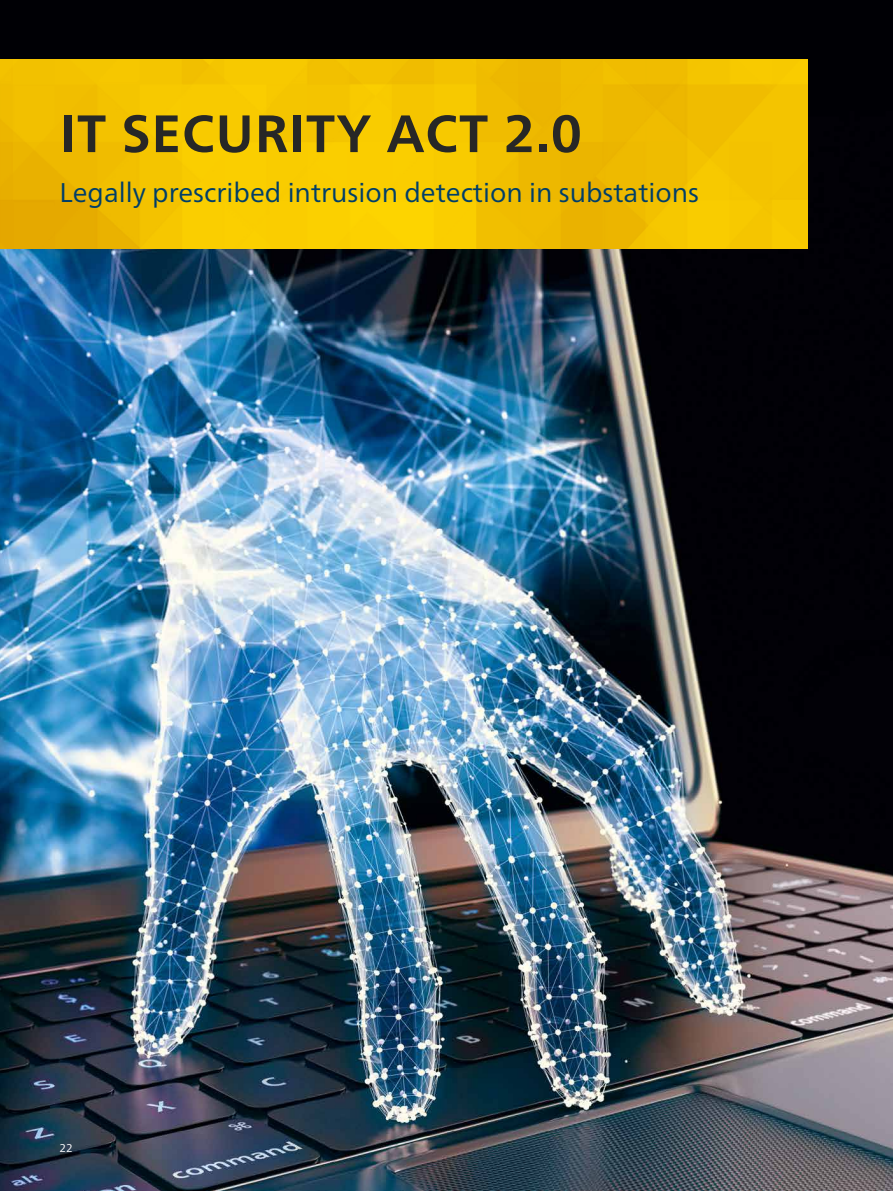
<style>
.page{position:relative;width:893px;height:1191px;background:#fff}
.page>*{position:absolute;margin:0;border:0;box-sizing:border-box;transform-origin:0 0}
.t1{font:700 52.5px "Frutiger Neue LTW1 G";letter-spacing:.02em;color:#272726}
.t2{font:27px "Frutiger Neue LTW1 G";color:#003e69}
.t3{font:11.25px "Frutiger Neue LTW1 G";color:#fff}
</style>
<div class="page">
<img style="left:0;top:0;width:893px;height:1191px">
<img style="left:0;top:60px;width:808px;height:189px">
<h1 class="t1" style="left:60px;top:103px;width:524px">IT SECURITY ACT 2.0</h1>
<p class="t2" style="left:60px;top:176px;width:641px">Legally prescribed intrusion detection in substations</p>
<p class="t3" style="left:60px;top:1141px;width:14px">22</p>
</div>
